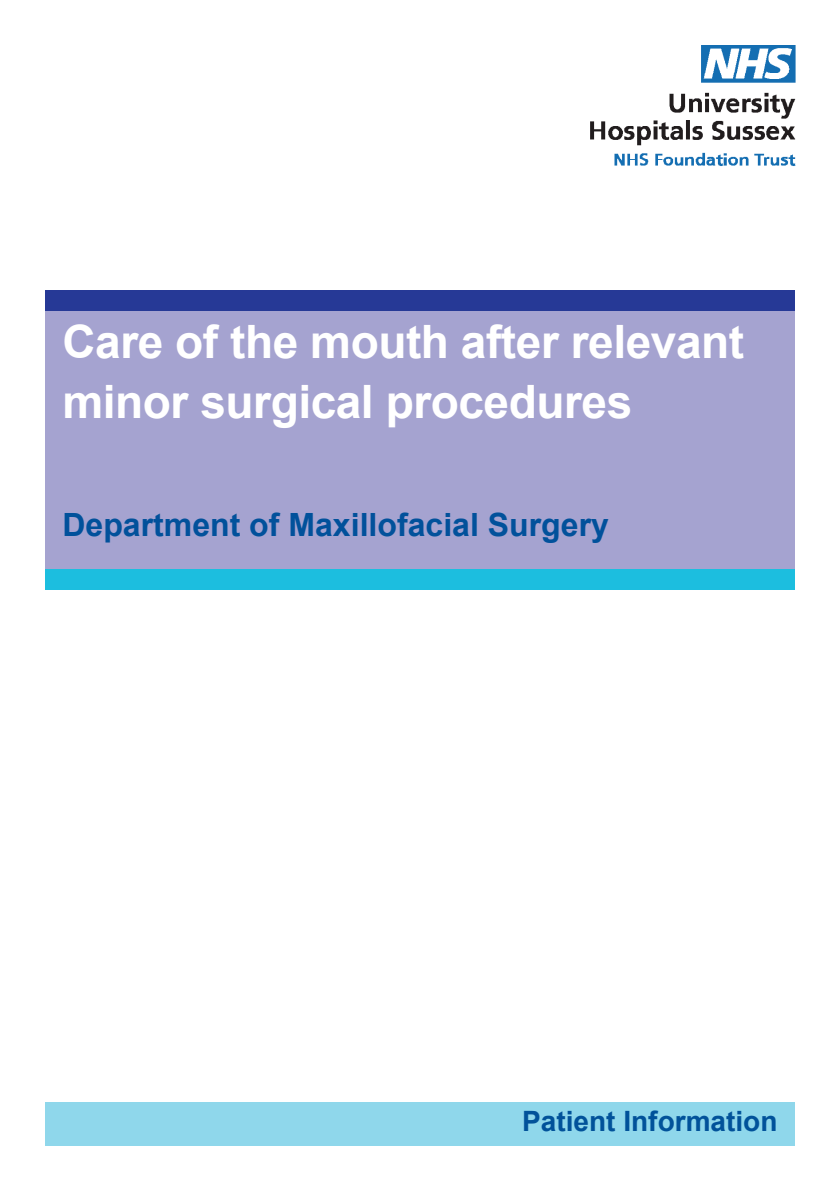
<style>
.page{position:relative;width:840px;height:1191px;background:#fff}
.page>*{position:absolute;margin:0;border:0;box-sizing:border-box;transform-origin:0 0}
.t1{font:700 46px/60px "Arial";letter-spacing:-.01em;color:#fff}
.t2{font:700 32px "Arial";color:#01519b}
.t3{font:700 28px "Arial";color:#01529a}
</style>
<div class="page">
<div style="left:45px;top:308px;width:749px;height:282px;background:#a5a3d0"></div>
<div style="left:45px;top:290px;width:749px;height:21px;background:#263996"></div>
<div style="left:45px;top:1102px;width:749px;height:43px;background:#8fd7eb"></div>
<div style="left:45px;top:569px;width:749px;height:21px;background:#1cbedf"></div>
<img style="left:590px;top:45px;width:206px;height:121px">
<p class="t1" style="left:62px;top:312px;width:682px">Care of the mouth after relevant minor surgical procedures</p>
<p class="t2" style="left:62px;top:502px;width:547px">Department of Maxillofacial Surgery</p>
<p class="t3" style="left:522px;top:1101px;width:257px">Patient Information</p>
</div>
